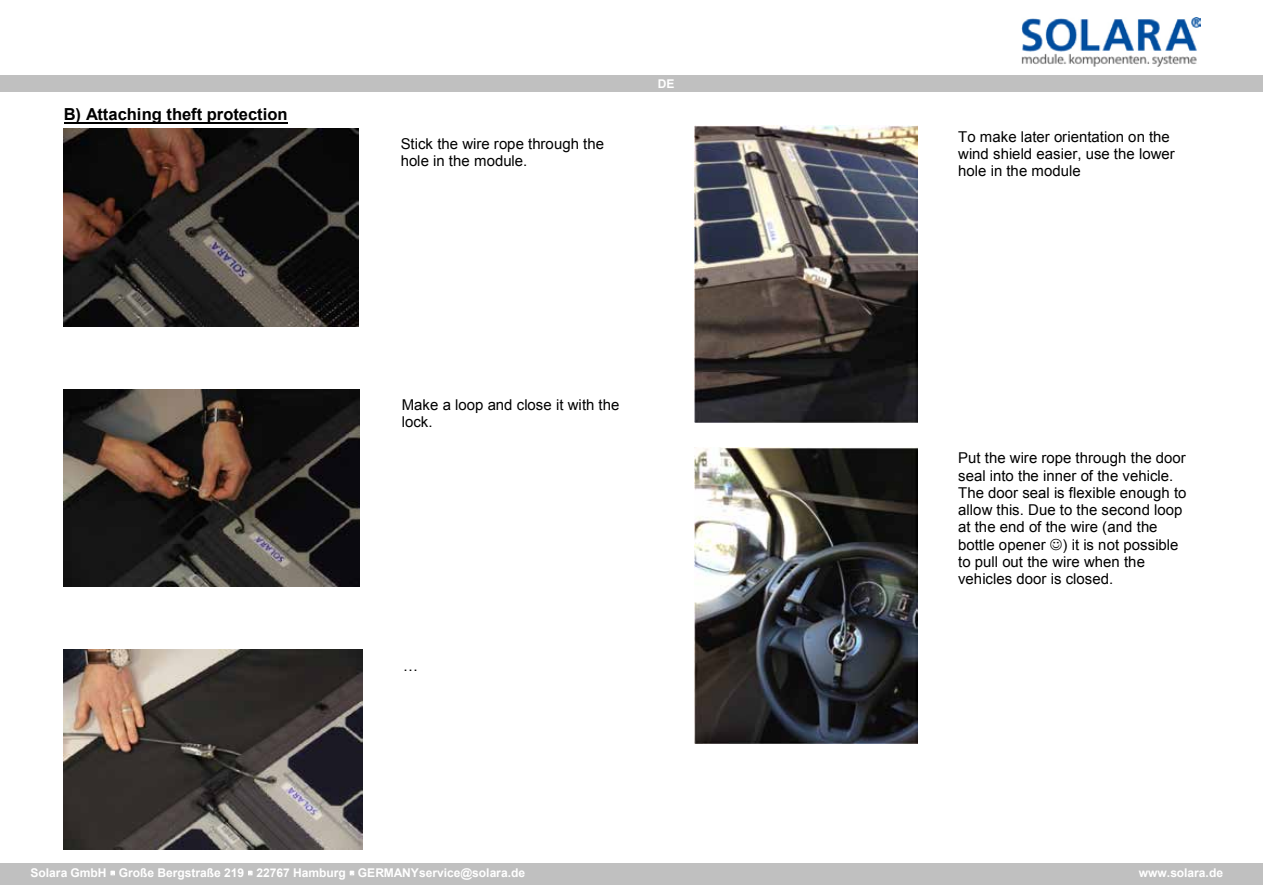
<style>
.page{position:relative;width:1263px;height:893px;background:#fff}
.page>*{position:absolute;margin:0;border:0;box-sizing:border-box;transform-origin:0 0}
.t1{font:700 16.5px "Arial";color:#000}
.t2{font:15px/17.2px "Arial";color:#000}
.t3{font:700 12px "Arial";color:#fff}
</style>
<div class="page">
<div style="left:1px;top:75px;width:1262px;height:17px;background:#c0c0c0"></div>
<div style="left:0;top:863px;width:1263px;height:21px;background:#c0c0c0"></div>
<img style="left:1022px;top:18px;width:179px;height:49px">
<hr style="left:64px;top:122px;width:223px;height:2px;background:#000">
<img style="left:64px;top:129px;width:294px;height:197px">
<img style="left:64px;top:389px;width:296px;height:198px">
<img style="left:64px;top:649px;width:299px;height:200px">
<img style="left:694px;top:126px;width:223px;height:296px">
<img style="left:694px;top:447px;width:223px;height:296px">
<svg style="left:111px;top:871px;width:4px;height:4px"></svg>
<svg style="left:248px;top:871px;width:4px;height:4px"></svg>
<svg style="left:350px;top:871px;width:4px;height:4px"></svg>
<p class="t1" style="left:64px;top:104px;width:225px">B) Attaching theft protection</p>
<p class="t2" style="left:401px;top:136px;width:205px">Stick the wire rope through the hole in the module.</p>
<p class="t3" style="left:658px;top:76px;width:18px">DE</p>
<p class="t2" style="left:402px;top:397px;width:219px">Make a loop and close it with the lock.</p>
<p class="t2" style="left:958px;top:128px;width:218px">To make later orientation on the wind shield easier, use the lower hole in the module</p>
<p class="t2" style="left:958px;top:450px;width:230px">Put the wire rope through the door seal into the inner of the vehicle.<br>The door seal is flexible enough to allow this. Due to the second loop at the end of the wire (and the bottle opener ☺) it is not possible to pull out the wire when the vehicles door is closed.</p>
<p class="t3" style="left:30px;top:865px;width:496px">Solara GmbH Große Bergstraße 219 22767 Hamburg GERMANYservice@solara.de</p>
<p class="t3" style="left:1139px;top:865px;width:86px">www.solara.de</p>
</div>
